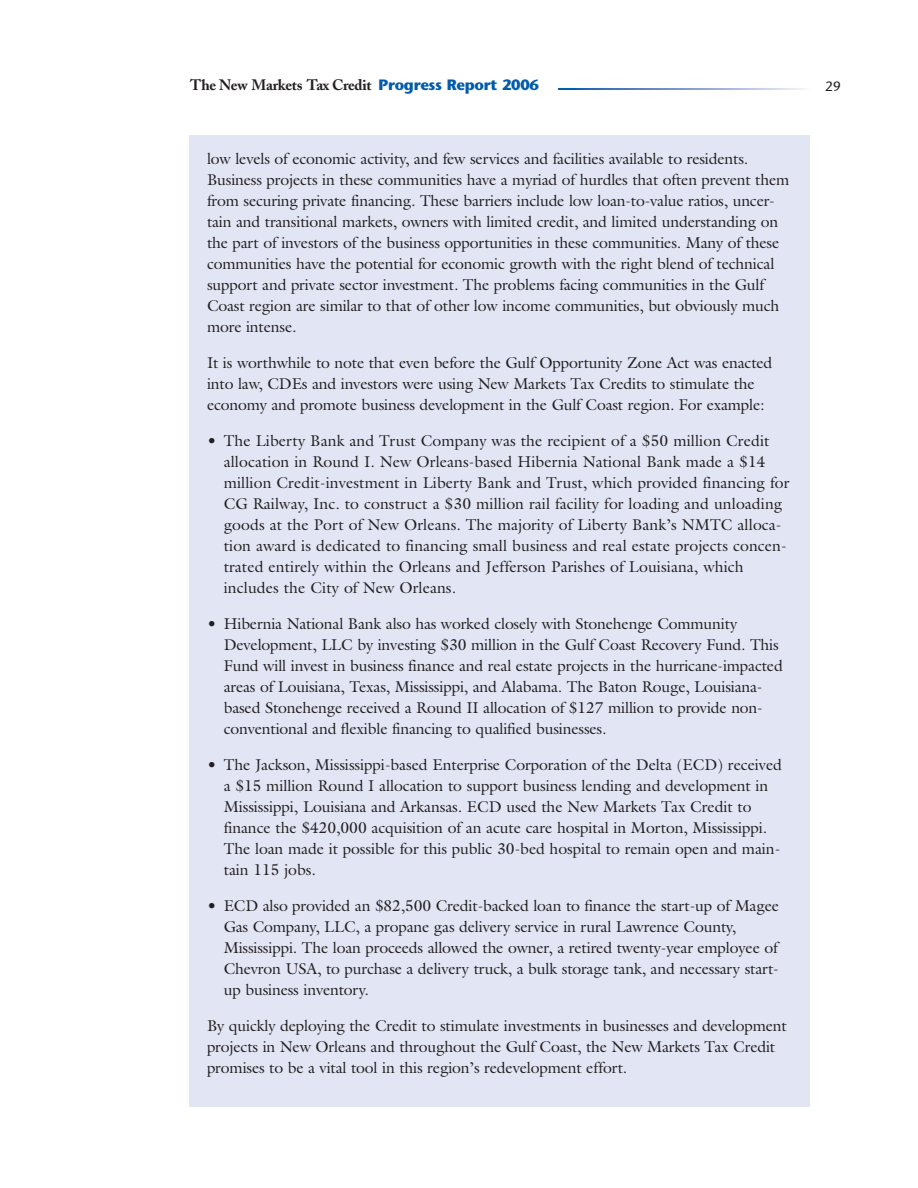
<style>
.page{position:relative;width:918px;height:1188px;background:#fff}
.page>*{position:absolute;margin:0;border:0;box-sizing:border-box;transform-origin:0 0}
.t1{font:15.75px/21px "Galliard";letter-spacing:-.01em;color:#231f20}
.t2{font:700 15px "Adobe Caslon";letter-spacing:-.02em;color:#231f20}
.t3{font:13.5px "Stone Sans";color:#231f20}
.s1{font-family:"Stone Sans";color:#005cab}
</style>
<div class="page">
<div style="left:189px;top:135px;width:621px;height:972px;background:#e1e5f4"></div>
<svg style="left:559px;top:88px;width:246px;height:2px"></svg>
<p class="t2" style="left:190px;top:79px;width:350px">The New Markets Tax Credit <span class="s1">Progress Report 2006</span></p>
<p class="t3" style="left:825px;top:81px;width:17px">29</p>
<p class="t1" style="left:207px;top:150px;width:584px">low levels of economic activity, and few services and facilities available to residents.<br>Business projects in these communities have a myriad of hurdles that often prevent them from securing private financing. These barriers include low loan-to-value ratios, uncer&shy;tain and transitional markets, owners with limited credit, and limited understanding on the part of investors of the business opportunities in these communities. Many of these communities have the potential for economic growth with the right blend of technical support and private sector investment. The problems facing communities in the Gulf Coast region are similar to that of other low income communities, but obviously much more intense.</p>
<p class="t1" style="left:207px;top:354px;width:567px">It is worthwhile to note that even before the Gulf Opportunity Zone Act was enacted into law, CDEs and investors were using New Markets Tax Credits to stimulate the economy and promote business development in the Gulf Coast region. For example:</p>
<p class="t1" style="left:224px;top:432px;width:567px;text-indent:-17px">• The Liberty Bank and Trust Company was the recipient of a $50 million Credit allocation in Round I. New Orleans-based Hibernia National Bank made a $14 million Credit-investment in Liberty Bank and Trust, which provided financing for CG Railway, Inc. to construct a $30 million rail facility for loading and unloading goods at the Port of New Orleans. The majority of Liberty Bank’s NMTC alloca&shy;tion award is dedicated to financing small business and real estate projects concen&shy;trated entirely within the Orleans and Jefferson Parishes of Louisiana, which includes the City of New Orleans.</p>
<p class="t1" style="left:224px;top:615px;width:561px;text-indent:-17px">• Hibernia National Bank also has worked closely with Stonehenge Community Development, LLC by investing $30 million in the Gulf Coast Recovery Fund. This Fund will invest in business finance and real estate projects in the hurricane-impacted areas of Louisiana, Texas, Mississippi, and Alabama. The Baton Rouge, Louisiana&shy;based Stonehenge received a Round II allocation of $127 million to provide non&shy;conventional and flexible financing to qualified businesses.</p>
<p class="t1" style="left:224px;top:756px;width:560px;text-indent:-17px">• The Jackson, Mississippi-based Enterprise Corporation of the Delta (ECD) received a $15 million Round I allocation to support business lending and development in Mississippi, Louisiana and Arkansas. ECD used the New Markets Tax Credit to finance the $420,000 acquisition of an acute care hospital in Morton, Mississippi.<br>The loan made it possible for this public 30-bed hospital to remain open and main&shy;tain 115 jobs.</p>
<p class="t1" style="left:224px;top:897px;width:557px;text-indent:-17px">• ECD also provided an $82,500 Credit-backed loan to finance the start-up of Magee Gas Company, LLC, a propane gas delivery service in rural Lawrence County, Mississippi. The loan proceeds allowed the owner, a retired twenty-year employee of Chevron USA, to purchase a delivery truck, a bulk storage tank, and necessary start&shy;up business inventory.</p>
<p class="t1" style="left:207px;top:1017px;width:581px">By quickly deploying the Credit to stimulate investments in businesses and development projects in New Orleans and throughout the Gulf Coast, the New Markets Tax Credit promises to be a vital tool in this region’s redevelopment effort.</p>
</div>
